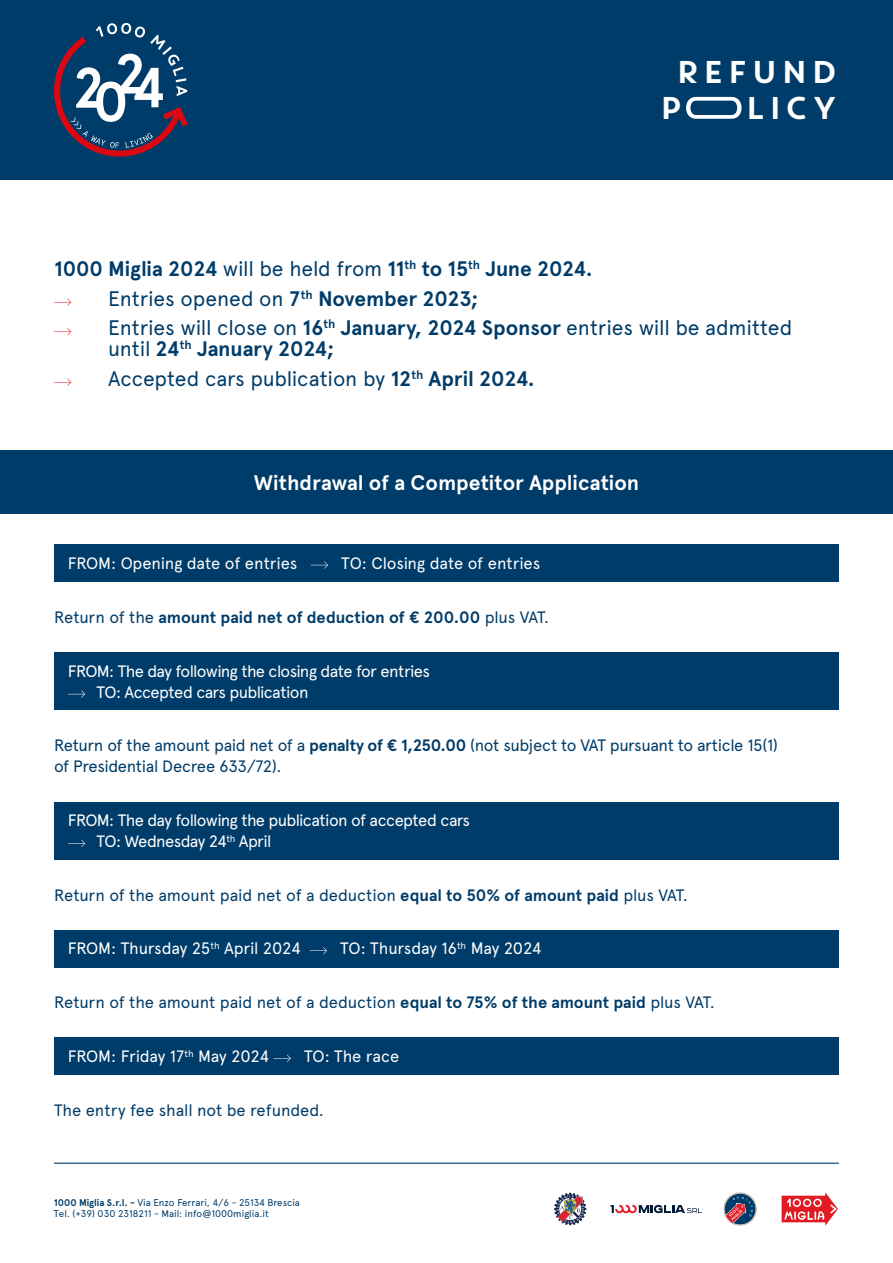
<style>
.page{position:relative;width:893px;height:1263px;background:#fff}
.page>*{position:absolute;margin:0;border:0;box-sizing:border-box;transform-origin:0 0}
.t1{font:31.5px "Core Circus";color:#fff}
.t2{font:21px/21px "Apercu Pro";letter-spacing:-.005em;color:#003c69}
.t3{font:700 21px "Apercu Pro";letter-spacing:-.005em;color:#003c69}
.t4{font:700 21px "Apercu Pro";color:#fff}
.t5{font:16.5px/21px "Apercu Pro";letter-spacing:-.015em;color:#003c69}
.t6{font:16.5px "Apercu Pro";letter-spacing:-.03em;color:#fff}
.t7{font:700 16.5px "Apercu Pro";color:#003c69}
.t8{font:16.5px "Apercu Pro";letter-spacing:-.01em;color:#fff}
.t9{font:16.5px "Apercu Pro";letter-spacing:-.005em;color:#fff}
.t10{font:9.75px/11.7px "Apercu Pro";color:#003c69}
.s1{font-weight:400}
.s2{font-weight:700}
</style>
<div class="page">
<hr style="left:54px;top:1162px;width:785px;height:2px;background:#003c69">
<svg style="left:781px;top:1192px;width:57px;height:34px"></svg>
<svg style="left:554px;top:1192px;width:33px;height:34px"></svg>
<svg style="left:611px;top:1205px;width:91px;height:8px"></svg>
<svg style="left:723px;top:1192px;width:34px;height:34px"></svg>
<div style="left:0;top:0;width:893px;height:180px;background:#003c69"></div>
<div style="left:54px;top:544px;width:785px;height:37px;background:#003c69"></div>
<svg style="left:311px;top:561px;width:17px;height:8px"></svg>
<div style="left:54px;top:652px;width:785px;height:58px;background:#003c69"></div>
<svg style="left:68px;top:690px;width:17px;height:8px"></svg>
<div style="left:54px;top:802px;width:785px;height:57px;background:#003c69"></div>
<svg style="left:68px;top:840px;width:17px;height:7px"></svg>
<div style="left:54px;top:930px;width:785px;height:37px;background:#003c69"></div>
<svg style="left:310px;top:947px;width:17px;height:7px"></svg>
<div style="left:54px;top:1037px;width:785px;height:38px;background:#003c69"></div>
<svg style="left:274px;top:1055px;width:17px;height:7px"></svg>
<div style="left:0;top:451px;width:893px;height:63px;background:#003c69"></div>
<svg style="left:54px;top:299px;width:17px;height:7px"></svg>
<svg style="left:54px;top:328px;width:17px;height:7px"></svg>
<svg style="left:54px;top:379px;width:17px;height:7px"></svg>
<svg style="left:686px;top:97px;width:55px;height:22px"></svg>
<svg style="left:54px;top:23px;width:134px;height:134px"></svg>
<p class="t1" style="left:674px;top:50px;width:166px">REFUND</p>
<p class="t1" style="left:658px;top:86px;width:27px">P</p>
<p class="t1" style="left:744px;top:86px;width:97px">LICY</p>
<p class="t3" style="left:54px;top:253px;width:540px">1000 Miglia 2024 <span class="s1">will be held from</span> 11<sup>th</sup> to 15<sup>th</sup> June 2024.</p>
<p class="t2" style="left:108px;top:287px;width:372px">Entries opened on <span class="s2">7</span><sup>th</sup> <span class="s2">November 2023;</span></p>
<p class="t2" style="left:108px;top:316px;width:686px">Entries will close on <span class="s2">16</span><sup>th</sup> <span class="s2">January, 2024 Sponsor</span> entries will be admitted until <span class="s2">24</span><sup>th</sup> <span class="s2">January 2024;</span></p>
<p class="t2" style="left:108px;top:367px;width:428px">Accepted cars publication by <span class="s2">12</span><sup>th</sup> <span class="s2">April 2024.</span></p>
<p class="t4" style="left:254px;top:467px;width:387px">Withdrawal of a Competitor Application</p>
<p class="t6" style="left:68px;top:551px;width:231px">FROM: Opening date of entries</p>
<p class="t8" style="left:341px;top:551px;width:201px">TO: Closing date of entries</p>
<p class="t7" style="left:54px;top:604px;width:497px"><span class="s1">Return of the</span> amount paid net of deduction of € 200.00 <span class="s1">plus VAT.</span></p>
<p class="t6" style="left:68px;top:659px;width:364px">FROM: The day following the closing date for entries</p>
<p class="t6" style="left:96px;top:680px;width:214px">TO: Accepted cars publication</p>
<p class="t5" style="left:54px;top:734px;width:725px">Return of the amount paid net of a <span class="s2">penalty of € 1,250.00</span> (not subject to VAT pursuant to article 15(1) of Presidential Decree 633/72).</p>
<p class="t6" style="left:68px;top:808px;width:404px">FROM: The day following the publication of accepted cars</p>
<p class="t6" style="left:96px;top:829px;width:176px">TO: Wednesday 24<sup>th</sup> April</p>
<p class="t5" style="left:54px;top:883px;width:635px">Return of the amount paid net of a deduction <span class="s2">equal to 50% of amount paid</span> plus VAT.</p>
<p class="t6" style="left:68px;top:936px;width:234px">FROM: Thursday 25<sup>th</sup> April 2024</p>
<p class="t6" style="left:340px;top:936px;width:203px">TO: Thursday 16<sup>th</sup> May 2024</p>
<p class="t5" style="left:54px;top:991px;width:662px">Return of the amount paid net of a deduction <span class="s2">equal to 75% of the amount paid</span> plus VAT.</p>
<p class="t6" style="left:68px;top:1044px;width:203px">FROM: Friday 17<sup>th</sup> May 2024</p>
<p class="t9" style="left:304px;top:1044px;width:97px">TO: The race</p>
<p class="t5" style="left:54px;top:1098px;width:271px">The entry fee shall not be refunded.</p>
<p class="t10" style="left:54px;top:1196px;width:248px"><span class="s2">1000 Miglia S.r.l. -</span> Via Enzo Ferrari, 4/6 - 25134 Brescia<br>Tel. (+39) 030 2318211 - Mail: info@1000miglia.it</p>
</div>
